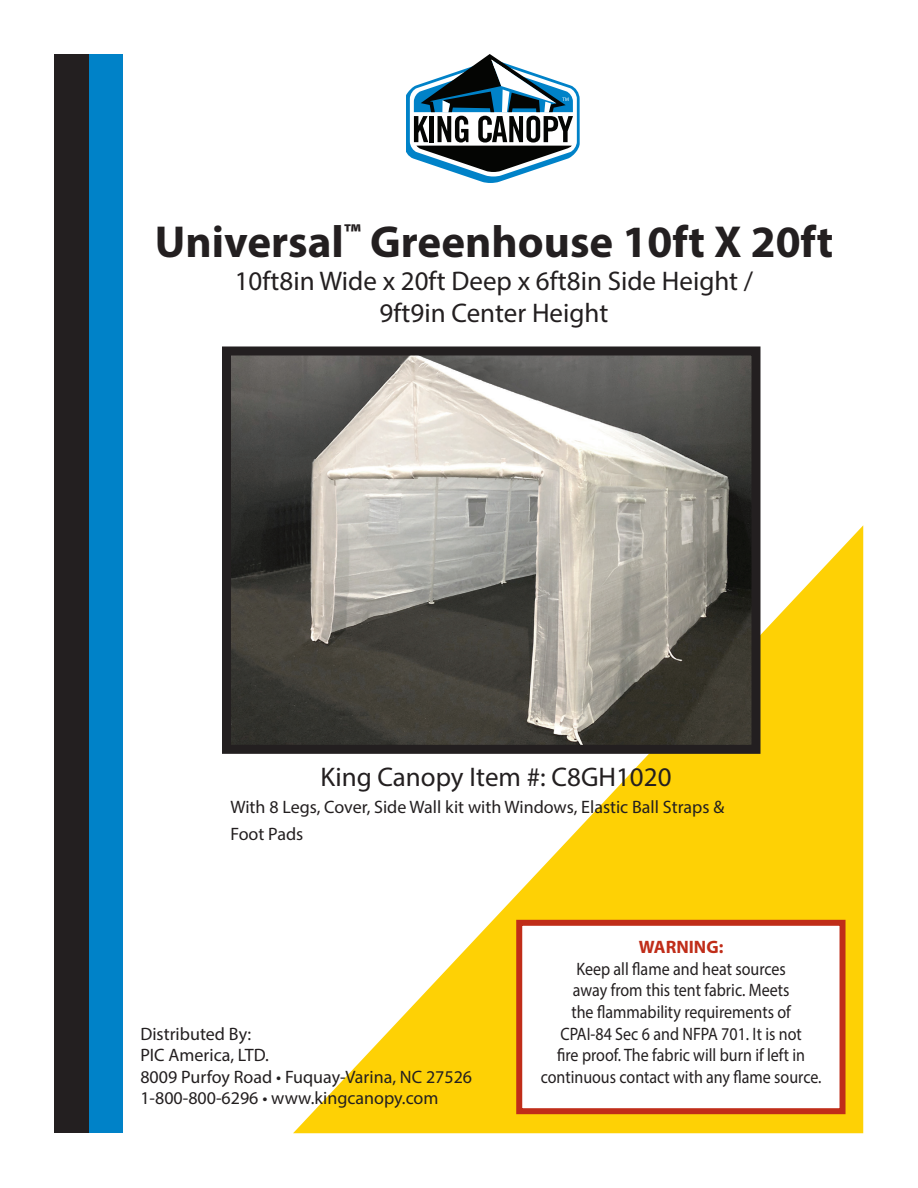
<style>
.page{position:relative;width:918px;height:1188px;background:#fff}
.page>*{position:absolute;margin:0;border:0;box-sizing:border-box;transform-origin:0 0}
.t1{font:700 45px "Myriad Pro";color:#231f20}
.t2{font:27px/32.4px "Myriad Pro";color:#231f20;text-align:center}
.t3{font:18px/21.6px "Myriad Pro";color:#231f20;text-align:center;scale:.89 1}
.t4{font:18px/21.6px "Myriad Pro";color:#231f20}
.t5{font:700 18px "Myriad Pro";color:#c02d19}
</style>
<div class="page">
<svg style="left:293px;top:525px;width:570px;height:608px;fill:#fed105"></svg>
<img style="left:232px;top:356px;width:518px;height:388px">
<div style="left:222px;top:346px;width:538px;height:408px;border:9px solid #231f20"></div>
<div style="left:88px;top:54px;width:34px;height:1078px;background:#0082c8"></div>
<div style="left:54px;top:54px;width:34px;height:1078px;background:#231f20"></div>
<div style="left:516px;top:920px;width:330px;height:194px;background:#fff;border:6px solid #c02d19"></div>
<svg style="left:406px;top:54px;width:174px;height:129px"></svg>
<h1 class="t1" style="left:155px;top:213px;width:680px">Universal<sup>™</sup> Greenhouse 10ft X 20ft</h1>
<h2 class="t2" style="left:235px;top:264px;width:520px">10ft8in Wide x 20ft Deep x 6ft8in Side Height /<br>9ft9in Center Height</h2>
<h2 class="t2" style="left:320px;top:760px;width:353px">King Canopy Item #: C8GH1020</h2>
<p class="t4" style="left:231px;top:793px;width:495px;line-height:27px">With 8 Legs, Cover, Side Wall kit with Windows, Elastic Ball Straps &amp;<br>Foot Pads</p>
<p class="t4" style="left:140px;top:1022px;width:333px">Distributed By:<br>PIC America, LTD.<br>8009 Purfoy Road • Fuquay-Varina, NC 27526<br>1-800-800-6296 • www.kingcanopy.com</p>
<p class="t5" style="left:639px;top:935px;width:86px">WARNING:</p>
<p class="t3" style="left:541px;top:958px;width:317px">Keep all flame and heat sources<br>away from this tent fabric. Meets<br>the flammability requirements of<br>CPAI-84 Sec 6 and NFPA 701. It is not<br>fire proof. The fabric will burn if left in continuous contact with any flame source.</p>
</div>
